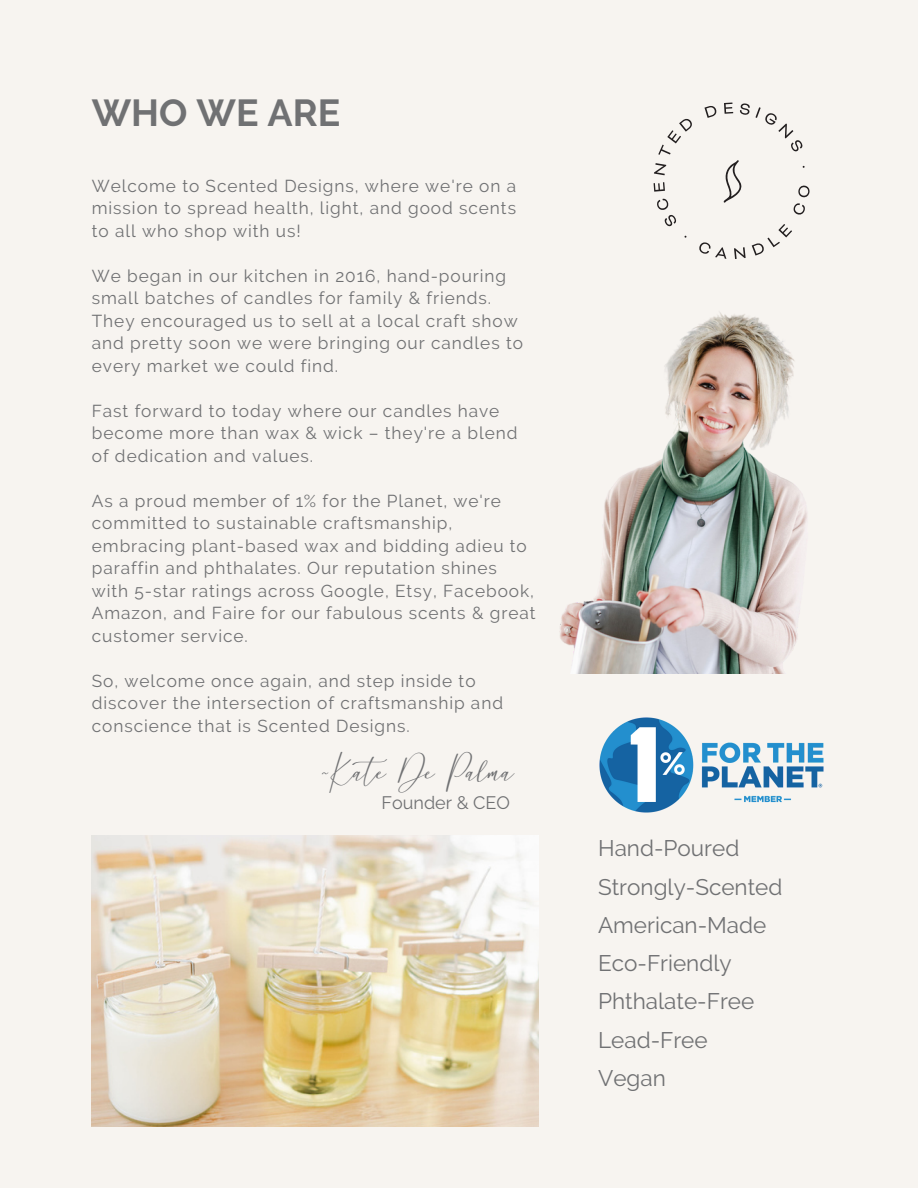
<style>
.page{position:relative;width:918px;height:1188px;background:#f7f4f0}
.page>*{position:absolute;margin:0;border:0;box-sizing:border-box;transform-origin:0 0}
.t1{font:45px "Pantole";color:#707173}
.t2{font:700 37.5px "Raleway";color:#707173}
.t3{font:22.5px/38.2px "Raleway";color:#707173}
.t4{font:18px "Raleway";color:#707173}
.t5{font:17.25px/22.5px "Raleway";letter-spacing:.055em;color:#707173}
</style>
<div class="page">
<img style="left:559px;top:235px;width:248px;height:438px">
<img style="left:599px;top:717px;width:225px;height:96px">
<img style="left:92px;top:835px;width:446px;height:291px">
<svg style="left:724px;top:160px;width:18px;height:43px"></svg>
<svg style="left:657px;top:198px;width:20px;height:29px"></svg>
<svg style="left:654px;top:182px;width:11px;height:10px"></svg>
<svg style="left:654px;top:163px;width:12px;height:12px"></svg>
<svg style="left:658px;top:118px;width:34px;height:37px"></svg>
<svg style="left:705px;top:106px;width:12px;height:12px"></svg>
<svg style="left:724px;top:103px;width:9px;height:11px"></svg>
<svg style="left:740px;top:103px;width:63px;height:49px"></svg>
<svg style="left:698px;top:242px;width:28px;height:17px"></svg>
<svg style="left:734px;top:247px;width:12px;height:12px"></svg>
<svg style="left:752px;top:224px;width:40px;height:32px"></svg>
<svg style="left:793px;top:185px;width:17px;height:30px"></svg>
<p class="t2" style="left:92px;top:91px;width:250px">WHO WE ARE</p>
<p class="t5" style="left:92px;top:175px;width:426px;text-align:justify">Welcome to Scented Designs, where we're on a mission to spread health, light, and good scents to all who shop with us!</p>
<p class="t5" style="left:92px;top:265px;width:433px">We began in our kitchen in 2016, hand-pouring small batches of candles for family &amp; friends.<br>They encouraged us to sell at a local craft show and pretty soon we were bringing our candles to every market we could find.</p>
<h2 class="t5" style="left:92px;top:400px;width:427px">Fast forward to today where our candles have become more than wax &amp; wick – they're a blend of dedication and values.</h2>
<p class="t5" style="left:92px;top:490px;width:445px">As a proud member of 1% for the Planet, we're committed to sustainable craftsmanship, embracing plant-based wax and bidding adieu to paraffin and phthalates. Our reputation shines with 5-star ratings across Google, Etsy, Facebook, Amazon, and Faire for our fabulous scents &amp; great customer service.</p>
<p class="t5" style="left:92px;top:670px;width:413px">So, welcome once again, and step inside to discover the intersection of craftsmanship and conscience that is Scented Designs.</p>
<h1 class="t1" style="left:321px;top:749px;width:195px">~Kate De Palma</h1>
<p class="t4" style="left:382px;top:792px;width:130px">Founder &amp; CEO</p>
<p class="t3" style="left:598px;top:829px;width:186px">Hand-Poured<br>Strongly-Scented<br>American-Made<br>Eco-Friendly<br>Phthalate-Free<br>Lead-Free<br>Vegan</p>
</div>
